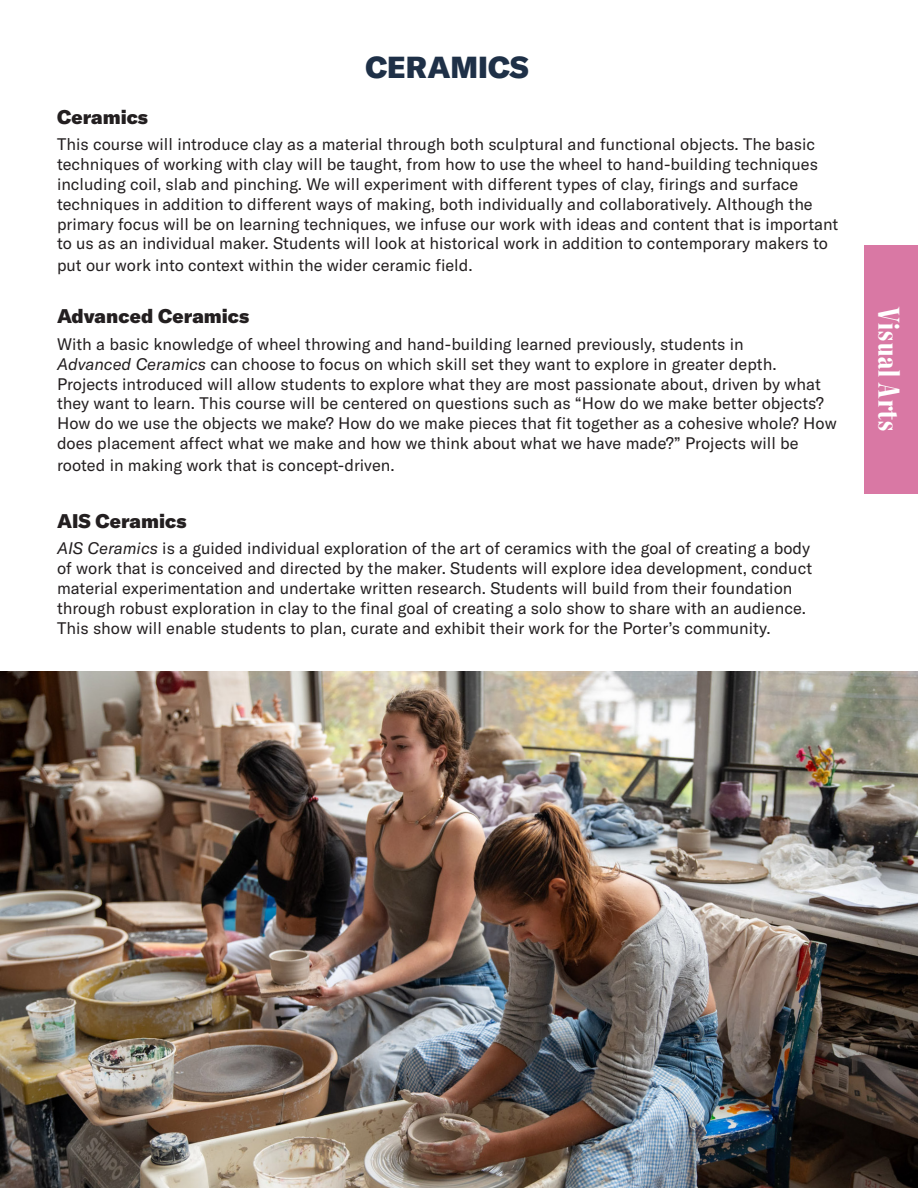
<style>
.page{position:relative;width:918px;height:1188px;background:#fff}
.page>*{position:absolute;margin:0;border:0;box-sizing:border-box;transform-origin:0 0}
.t1{font:900 30px "Chronicle Disp Comp";letter-spacing:.04em;color:#fff}
.t2{font:900 30px "GT America";color:#1e3047}
.t3{font:900 19.5px "GT America";color:#231f20}
.t4{font:16.5px/19.8px "GT America";color:#231f20}
.s1{font-style:italic}
</style>
<div class="page">
<div style="left:865px;top:245px;width:53px;height:248px;background:#d978a4"></div>
<img style="left:0;top:672px;width:918px;height:516px">
<p class="t2" style="left:365px;top:48px;width:165px">CERAMICS</p>
<p class="t3" style="left:57px;top:104px;width:92px">Ceramics</p>
<p class="t4" style="left:57px;top:135px;width:763px">This course will introduce clay as a material through both sculptural and functional objects. The basic techniques of working with clay will be taught, from how to use the wheel to hand-building techniques including coil, slab and pinching. We will experiment with different types of clay, firings and surface</p>
<p class="t4" style="left:57px;top:194px;width:757px">techniques in addition to different ways of making, both individually and collaboratively. Although the</p>
<p class="t4" style="left:57px;top:214px;width:783px">primary focus will be on learning techniques, we infuse our work with ideas and content that is important to us as an individual maker. Students will look at historical work in addition to contemporary makers to</p>
<p class="t4" style="left:57px;top:255px;width:417px">put our work into context within the wider ceramic field.</p>
<p class="t3" style="left:57px;top:304px;width:194px">Advanced Ceramics</p>
<p class="t4" style="left:57px;top:334px;width:688px">With a basic knowledge of wheel throwing and hand-building learned previously, students in</p>
<p class="t4" style="left:57px;top:354px;width:721px"><span class="s1">Advanced Ceramics</span> can choose to focus on which skill set they want to explore in greater depth.</p>
<p class="t4" style="left:57px;top:374px;width:781px">Projects introduced will allow students to explore what they are most passionate about, driven by what they want to learn. This course will be centered on questions such as “How do we make better objects?<br>How do we use the objects we make? How do we make pieces that fit together as a cohesive whole? How does placement affect what we make and how we think about what we have made?” Projects will be</p>
<p class="t4" style="left:57px;top:455px;width:339px">rooted in making work that is concept-driven.</p>
<p class="t3" style="left:57px;top:508px;width:131px">AIS Ceramics</p>
<p class="t4" style="left:57px;top:539px;width:755px"><span class="s1">AIS Ceramics</span> is a guided individual exploration of the art of ceramics with the goal of creating a body</p>
<p class="t4" style="left:57px;top:559px;width:757px">of work that is conceived and directed by the maker. Students will explore idea development, conduct material experimentation and undertake written research. Students will build from their foundation through robust exploration in clay to the final goal of creating a solo show to share with an audience.</p>
<p class="t4" style="left:57px;top:618px;width:715px">This show will enable students to plan, curate and exhibit their work for the Porter’s community.</p>
<p class="t1" style="left:913px;top:307px;width:125px;rotate:90deg">Visual Arts</p>
</div>
